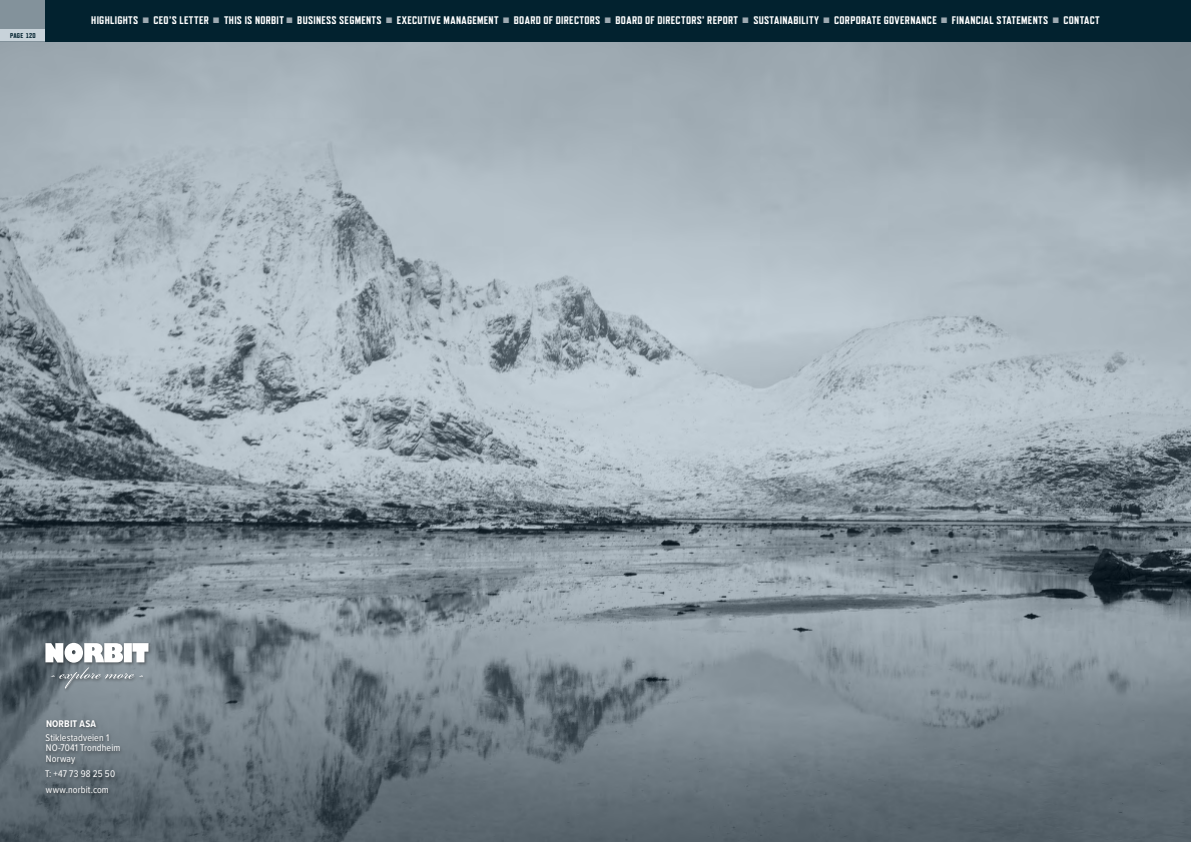
<style>
.page{position:relative;width:1191px;height:842px;background:#fff}
.page>*{position:absolute;margin:0;border:0;box-sizing:border-box;transform-origin:0 0}
.t1{font:800 11px "Refrigerator Deluxe";letter-spacing:.03em;color:#fff}
.t2{font:10px/10.9px "Proxima Nova Cond";letter-spacing:.01em;color:#fff}
.t3{font:700 10px "Proxima Nova Cond";letter-spacing:.015em;color:#fff}
.t4{font:800 7px "Refrigerator Deluxe";letter-spacing:.025em;color:#02222f}
.s1{color:#9da9b1}
</style>
<div class="page">
<img style="left:0;top:41px;width:1190px;height:801px">
<div style="left:44px;top:641px;width:108px;height:51px;background:#000;opacity:.4"></div>
<svg style="left:45px;top:643px;width:103px;height:45px"></svg>
<div style="left:44px;top:718px;width:79px;height:78px;background:#000;opacity:.4"></div>
<div style="left:0;top:0;width:45px;height:41px;background:#83929b"></div>
<div style="left:1145px;top:0;width:45px;height:41px;background:#02222f"></div>
<div style="left:0;top:29px;width:45px;height:12px;background:#c8d3da"></div>
<div style="left:45px;top:0;width:1100px;height:41px;background:#02222f"></div>
<p class="t4" style="left:10px;top:31px;width:27px">PAGE 120</p>
<p class="t1" style="left:91px;top:14px;width:1010px">HIGHLIGHTS <span class="s1">■</span> CEO’S LETTER <span class="s1">■</span> THIS IS NORBIT <span class="s1">■</span> BUSINESS SEGMENTS <span class="s1">■</span> EXECUTIVE MANAGEMENT <span class="s1">■</span> BOARD OF DIRECTORS <span class="s1">■</span> BOARD OF DIRECTORS’ REPORT <span class="s1">■</span> SUSTAINABILITY <span class="s1">■</span> CORPORATE GOVERNANCE <span class="s1">■</span> FINANCIAL STATEMENTS <span class="s1">■</span> CONTACT</p>
<p class="t3" style="left:46px;top:716px;width:51px">NORBIT ASA</p>
<p class="t2" style="left:46px;top:731px;width:76px">Stiklestadveien 1<br>NO-7041 Trondheim<br>Norway</p>
<p class="t2" style="left:45px;top:766px;width:71px;line-height:15.1px">T: +47 73 98 25 50 www.norbit.com</p>
</div>
